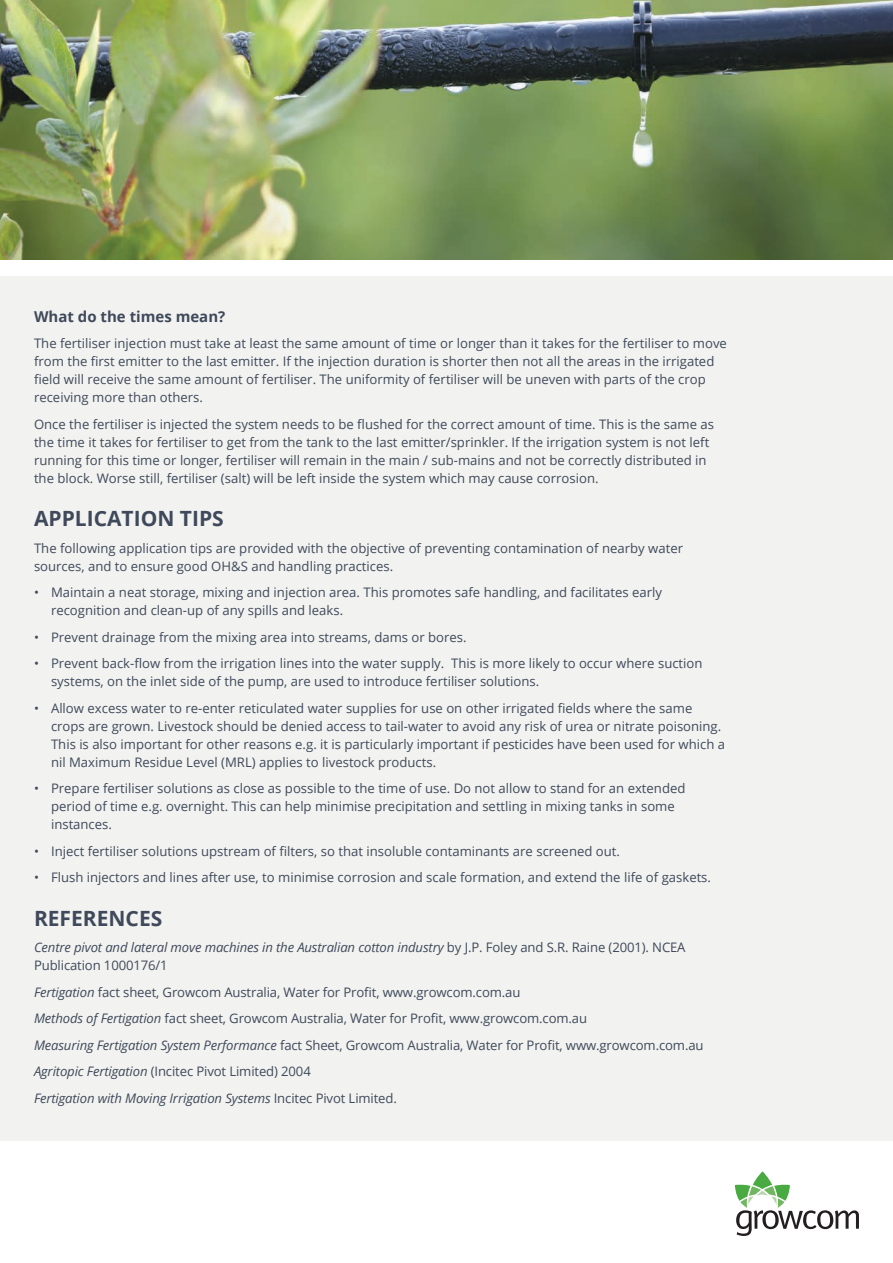
<style>
.page{position:relative;width:893px;height:1263px;background:#fff}
.page>*{position:absolute;margin:0;border:0;box-sizing:border-box;transform-origin:0 0}
.t1{font:700 21px "Open Sans";color:#3f495b}
.t2{font:700 15px "Open Sans";color:#3f495b}
.t3{font:13.2px/18px "Open Sans";color:#3f495b}
.t4{font:italic 13.2px/18px "Open Sans";letter-spacing:-.01em;color:#3f495b}
.s1{font-style:normal}
.s2{font-style:italic}
</style>
<div class="page">
<div style="left:0;top:276px;width:893px;height:864px;background:#f2f3f0"></div>
<svg style="left:735px;top:1172px;width:124px;height:63px"></svg>
<img style="left:0;top:0;width:893px;height:259px">
<p class="t2" style="left:34px;top:305px;width:193px">WHAT DO THE TIMES MEAN?</p>
<p class="t3" style="left:34px;top:334px;width:694px">The fertiliser injection must take at least the same amount of time or longer than it takes for the fertiliser to move from the first emitter to the last emitter. If the injection duration is shorter then not all the areas in the irrigated field will receive the same amount of fertiliser. The uniformity of fertiliser will be uneven with parts of the crop receiving more than others.</p>
<p class="t3" style="left:34px;top:414px;width:682px">Once the fertiliser is injected the system needs to be flushed for the correct amount of time. This is the same as the time it takes for fertiliser to get from the tank to the last emitter/sprinkler. If the irrigation system is not left running for this time or longer, fertiliser will remain in the main / sub-mains and not be correctly distributed in the block. Worse still, fertiliser (salt) will be left inside the system which may cause corrosion.</p>
<h1 class="t1" style="left:34px;top:504px;width:74px">APPLICAT</h1>
<h1 class="t1" style="left:134px;top:504px;width:90px">ION TIPS</h1>
<p class="t3" style="left:34px;top:538px;width:651px">The following application tips are provided with the objective of preventing contamination of nearby water sources, and to ensure good OH&amp;S and handling practices.</p>
<p class="t3" style="left:51px;top:583px;width:612px;text-indent:-17px">• Maintain a neat storage, mixing and injection area. This promotes safe handling, and facilitates early recognition and clean-up of any spills and leaks.</p>
<p class="t3" style="left:34px;top:627px;width:434px">• Prevent drainage from the mixing area into streams, dams or bores.</p>
<p class="t3" style="left:51px;top:654px;width:653px;text-indent:-17px">• Prevent back-flow from the irrigation lines into the water supply. This is more likely to occur where suction systems, on the inlet side of the pump, are used to introduce fertiliser solutions.</p>
<p class="t3" style="left:51px;top:698px;width:676px;text-indent:-17px">• Allow excess water to re-enter reticulated water supplies for use on other irrigated fields where the same crops are grown. Livestock should be denied access to tail-water to avoid any risk of urea or nitrate poisoning.<br>This is also important for other reasons e.g. it is particularly important if pesticides have been used for which a nil Maximum Residue Level (MRL) applies to livestock products.</p>
<p class="t3" style="left:51px;top:779px;width:636px;text-indent:-17px">• Prepare fertiliser solutions as close as possible to the time of use. Do not allow to stand for an extended period of time e.g. overnight. This can help minimise precipitation and settling in mixing tanks in some instances.</p>
<p class="t3" style="left:34px;top:841px;width:587px">• Inject fertiliser solutions upstream of filters, so that insoluble contaminants are screened out.</p>
<p class="t3" style="left:34px;top:868px;width:679px">• Flush injectors and lines after use, to minimise corrosion and scale formation, and extend the life of gaskets.</p>
<h1 class="t1" style="left:34px;top:903px;width:105px">REFERENCES</h1>
<p class="t4" style="left:34px;top:938px;width:653px">Centre pivot and lateral move machines in the Australian cotton industry <span class="s1">by J.P. Foley and S.R. Raine (2001). NCEA<br>Publication 1000176/1</span></p>
<p class="t3" style="left:34px;top:978px;width:671px;line-height:26.5px"><span class="s2">Fertigation</span> fact sheet, Growcom Australia, Water for Profit, www.growcom.com.au<br><span class="s2">Methods of Fertigation</span> fact sheet, Growcom Australia, Water for Profit, www.growcom.com.au<br><span class="s2">Measuring Fertigation System Performance</span> fact Sheet, Growcom Australia, Water for Profit, www.growcom.com.au <span class="s2">Agritopic Fertigation</span> (Incitec Pivot Limited) 2004<br><span class="s2">Fertigation with Moving Irrigation Systems</span> Incitec Pivot Limited.</p>
</div>
